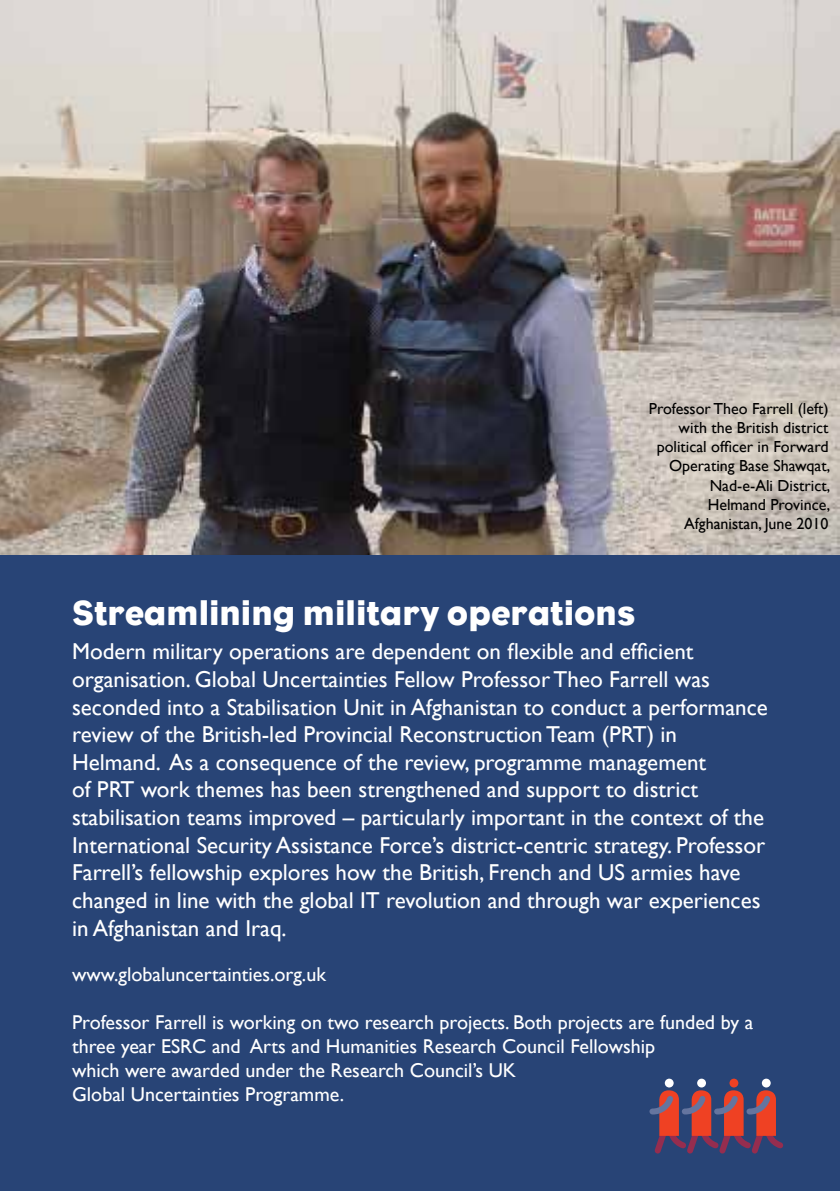
<style>
.page{position:relative;width:840px;height:1191px;background:#fff}
.page>*{position:absolute;margin:0;border:0;box-sizing:border-box;transform-origin:0 0}
.t1{font:36px "Eagle";color:#fff}
.t2{font:23px/27.6px "Gill Sans";color:#fff}
.t3{font:20px/24px "Gill Sans";color:#fff}
.t4{font:16px/19.2px "Gill Sans";color:#000;text-align:right}
</style>
<div class="page">
<img style="left:0;top:0;width:839px;height:556px">
<div style="left:0;top:556px;width:839px;height:635px;background:#284476"></div>
<svg style="left:761px;top:1078px;width:9px;height:9px"></svg>
<div style="left:729px;top:1078px;width:9px;height:9px;background:#ef4123;border-radius:50%"></div>
<svg style="left:696px;top:1078px;width:9px;height:9px"></svg>
<svg style="left:664px;top:1078px;width:9px;height:9px"></svg>
<svg style="left:649px;top:1090px;width:135px;height:64px"></svg>
<p class="t4" style="left:648px;top:398px;width:183px">Professor Theo Farrell (left) with the British district political officer in Forward<br>Operating Base Shawqat,<br>Nad-e-Ali District,<br>Helmand Province,<br>Afghanistan, June 2010</p>
<h1 class="t1" style="left:72px;top:592px;width:564px">Streamlining military operations</h1>
<p class="t2" style="left:72px;top:637px;width:697px">Modern military operations are dependent on flexible and efficient organisation. Global Uncertainties Fellow Professor Theo Farrell was seconded into a Stabilisation Unit in Afghanistan to conduct a performance review of the British-led Provincial Reconstruction Team (PRT) in Helmand. As a consequence of the review, programme management<br>of PRT work themes has been strengthened and support to district stabilisation teams improved – particularly important in the context of the International Security Assistance Force’s district-centric strategy. Professor Farrell’s fellowship explores how the British, French and US armies have changed in line with the global IT revolution and through war experiences in Afghanistan and Iraq.</p>
<p class="t3" style="left:72px;top:962px;width:255px">www.globaluncertainties.org.uk</p>
<p class="t3" style="left:72px;top:1010px;width:682px">Professor Farrell is working on two research projects. Both projects are funded by a three year ESRC and Arts and Humanities Research Council Fellowship<br>which were awarded under the Research Council’s UK<br>Global Uncertainties Programme.</p>
</div>
